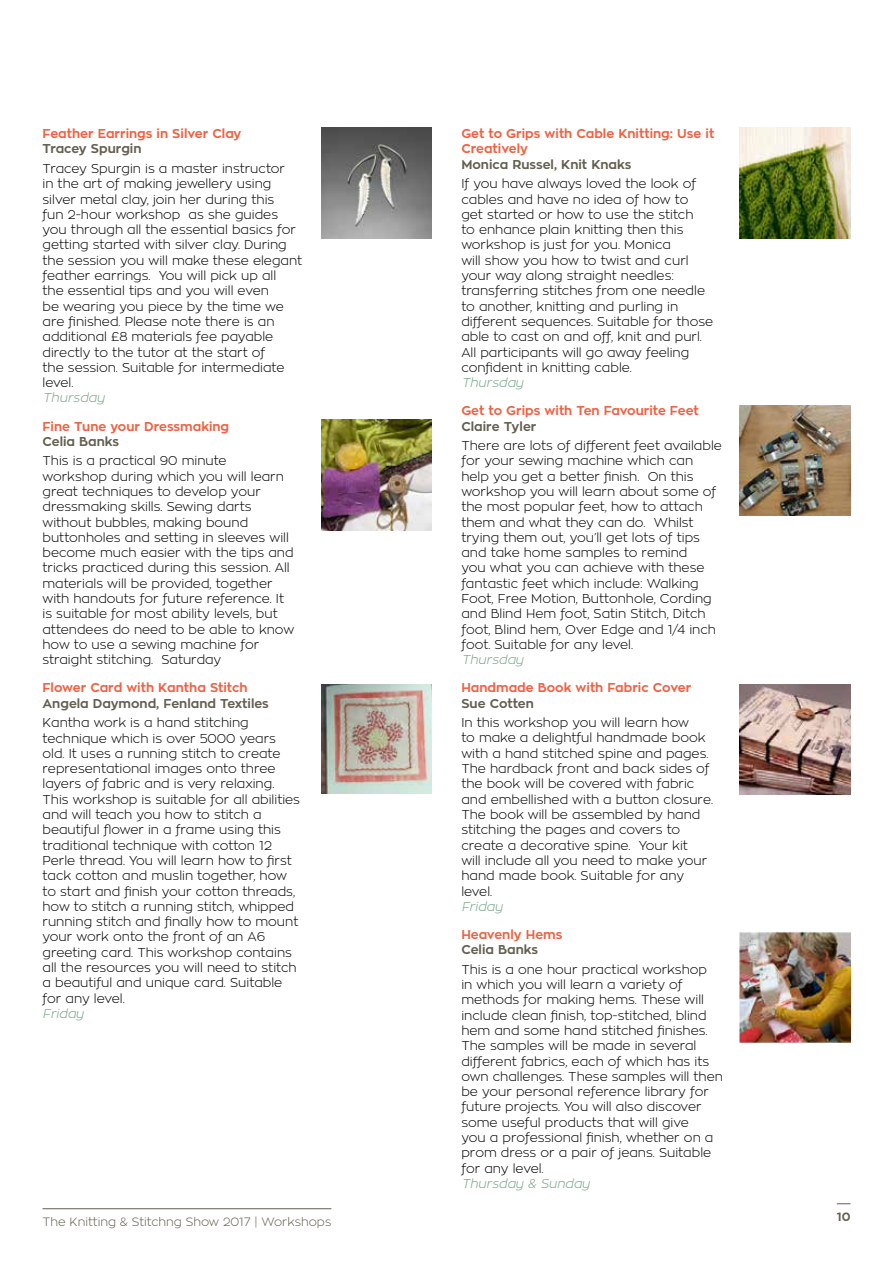
<style>
.page{position:relative;width:893px;height:1263px;background:#fff}
.page>*{position:absolute;margin:0;border:0;box-sizing:border-box;transform-origin:0 0}
.t1{font:300 12.75px/15.3px "Zona Pro";color:#000}
.t2{font:700 12.75px/15.3px "Zona Pro";color:#f06142}
.t3{font:700 12.75px "Zona Pro";color:#635f51}
.t4{font:italic 300 12.75px "Zona Pro";color:#73a584}
.t5{font:300 12px "Zona Pro";color:#635f51}
.t6{font:700 12px "Zona Pro";color:#635f51}
</style>
<div class="page">
<hr style="left:43px;top:1208px;width:288px;height:1px;background:#635f51">
<svg style="left:837px;top:1203px;width:13px;height:1px"></svg>
<img style="left:321px;top:128px;width:111px;height:110px">
<img style="left:740px;top:128px;width:110px;height:110px">
<img style="left:321px;top:420px;width:111px;height:110px">
<img style="left:740px;top:405px;width:110px;height:111px">
<img style="left:321px;top:684px;width:111px;height:109px">
<img style="left:740px;top:684px;width:110px;height:111px">
<img style="left:740px;top:932px;width:110px;height:110px">
<p class="t2" style="left:43px;top:126px;width:200px">Feather Earrings in Silver Clay</p>
<p class="t3" style="left:43px;top:141px;width:101px">Tracey Spurgin</p>
<p class="t1" style="left:43px;top:161px;width:261px">Tracey Spurgin is a master instructor<br>in the art of making jewellery using silver metal clay, join her during this<br>fun 2-hour workshop as she guides you through all the essential basics for getting started with silver clay. During the session you will make these elegant feather earrings. You will pick up all<br>the essential tips and you will even<br>be wearing you piece by the time we are finished. Please note there is an additional £8 materials fee payable directly to the tutor at the start of<br>the session. Suitable for intermediate level.</p>
<p class="t4" style="left:43px;top:390px;width:64px">Thursday</p>
<p class="t2" style="left:43px;top:418px;width:188px">Fine Tune your Dressmaking</p>
<p class="t3" style="left:43px;top:433px;width:78px">Celia Banks</p>
<p class="t1" style="left:43px;top:453px;width:253px">This is a practical 90 minute workshop during which you will learn great techniques to develop your dressmaking skills. Sewing darts without bubbles, making bound buttonholes and setting in sleeves will become much easier with the tips and tricks practiced during this session. All materials will be provided, together with handouts for future reference. It is suitable for most ability levels, but attendees do need to be able to know how to use a sewing machine for straight stitching. Saturday</p>
<p class="t2" style="left:43px;top:680px;width:206px">Flower Card with Kantha Stitch</p>
<p class="t3" style="left:43px;top:695px;width:228px">Angela Daymond, Fenland Textiles</p>
<p class="t1" style="left:43px;top:715px;width:259px">Kantha work is a hand stitching technique which is over 5000 years old. It uses a running stitch to create representational images onto three layers of fabric and is very relaxing.<br>This workshop is suitable for all abilities and will teach you how to stitch a beautiful flower in a frame using this traditional technique with cotton 12<br>Perle thread. You will learn how to first tack cotton and muslin together, how to start and finish your cotton threads, how to stitch a running stitch, whipped running stitch and finally how to mount your work onto the front of an A6 greeting card. This workshop contains all the resources you will need to stitch a beautiful and unique card. Suitable for any level.</p>
<p class="t4" style="left:43px;top:1005px;width:43px">Friday</p>
<p class="t2" style="left:461px;top:126px;width:254px">Get to Grips with Cable Knitting: Use it<br>Creatively</p>
<p class="t3" style="left:461px;top:156px;width:172px">Monica Russel, Knit Knaks</p>
<p class="t1" style="left:461px;top:176px;width:253px">If you have always loved the look of cables and have no idea of how to get started or how to use the stitch<br>to enhance plain knitting then this workshop is just for you. Monica<br>will show you how to twist and curl your way along straight needles: transferring stitches from one needle to another, knitting and purling in different sequences. Suitable for those able to cast on and off, knit and purl.<br>All participants will go away feeling confident in knitting cable.</p>
<p class="t4" style="left:461px;top:375px;width:64px">Thursday</p>
<p class="t2" style="left:461px;top:403px;width:239px">Get to Grips with Ten Favourite Feet</p>
<p class="t3" style="left:461px;top:418px;width:77px">Claire Tyler</p>
<p class="t1" style="left:461px;top:438px;width:262px">There are lots of different feet available for your sewing machine which can help you get a better finish. On this workshop you will learn about some of the most popular feet, how to attach them and what they can do. Whilst trying them out, you’ll get lots of tips and take home samples to remind<br>you what you can achieve with these fantastic feet which include: Walking Foot, Free Motion, Buttonhole, Cording and Blind Hem foot, Satin Stitch, Ditch foot, Blind hem, Over Edge and 1/4 inch foot. Suitable for any level.</p>
<p class="t4" style="left:461px;top:652px;width:64px">Thursday</p>
<p class="t2" style="left:461px;top:680px;width:231px">Handmade Book with Fabric Cover</p>
<p class="t3" style="left:461px;top:695px;width:74px">Sue Cotten</p>
<p class="t1" style="left:461px;top:715px;width:253px">In this workshop you will learn how<br>to make a delightful handmade book with a hand stitched spine and pages.<br>The hardback front and back sides of the book will be covered with fabric and embellished with a button closure.<br>The book will be assembled by hand stitching the pages and covers to create a decorative spine. Your kit<br>will include all you need to make your hand made book. Suitable for any level.</p>
<p class="t4" style="left:461px;top:898px;width:43px">Friday</p>
<p class="t2" style="left:461px;top:927px;width:103px">Heavenly Hems</p>
<p class="t3" style="left:461px;top:941px;width:78px">Celia Banks</p>
<p class="t1" style="left:461px;top:961px;width:263px">This is a one hour practical workshop<br>in which you will learn a variety of methods for making hems. These will include clean finish, top-stitched, blind hem and some hand stitched finishes.<br>The samples will be made in several different fabrics, each of which has its own challenges. These samples will then be your personal reference library for future projects. You will also discover some useful products that will give<br>you a professional finish, whether on a prom dress or a pair of jeans. Suitable for any level.</p>
<p class="t4" style="left:461px;top:1175px;width:130px">Thursday &amp; Sunday</p>
<p class="t5" style="left:43px;top:1214px;width:290px">The Knitting &amp; Stitchng Show 2017 | Workshops</p>
<p class="t6" style="left:837px;top:1209px;width:15px">10</p>
</div>
